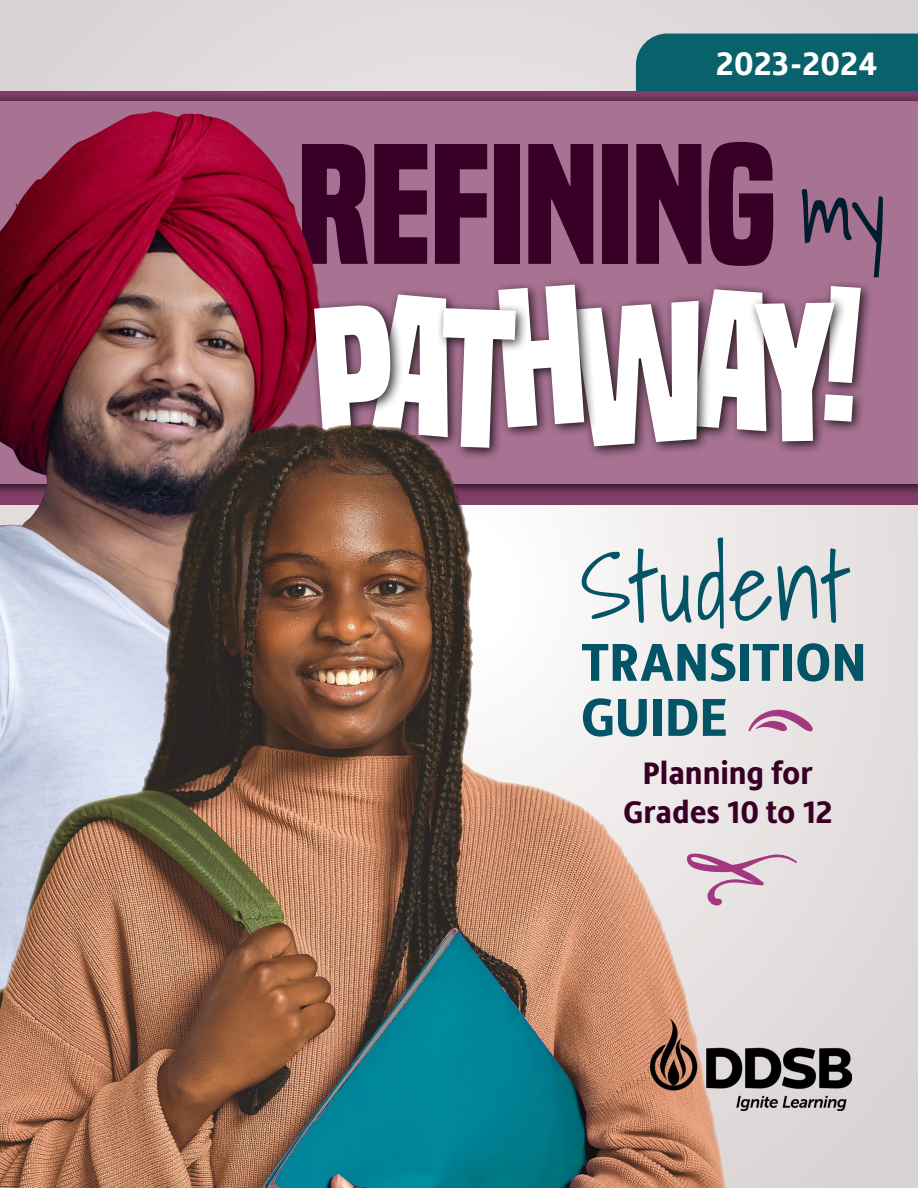
<style>
.page{position:relative;width:918px;height:1188px;background:#e2dddc}
.page>*{position:absolute;margin:0;border:0;box-sizing:border-box;transform-origin:0 0}
.Refining{font:700 158.4px "Built Titling Rg";letter-spacing:-.01em;color:#380026}
.Student{font:300 94.95px "Shadows Into";letter-spacing:.015em;color:#035466}
.My{font:300 90.3px "Shadows Into";color:#001c2e;scale:1.06 1}
.Transition{font:700 55.05px "Hedley New";letter-spacing:-.005em;color:#035466}
._2021-2022{font:700 33.6px "Hedley New";letter-spacing:.01em;color:#fff}
.Planning{font:700 32.1px/39px "Hedley New";color:#380026;text-align:center}
</style>
<div class="page">
<div style="left:636px;top:34px;width:282px;height:58px;background:#08616b"></div>
<div style="left:0;top:92px;width:918px;height:9px;background:#813e68"></div>
<div style="left:0;top:94px;width:918px;height:403px;background:#000;opacity:.8"></div>
<div style="left:0;top:101px;width:918px;height:382px;background:#a87293"></div>
<img style="left:0;top:111px;width:318px;height:312px">
<div style="left:817px;top:279px;width:56px;height:156px;background:#000;opacity:.8"></div>
<div style="left:748px;top:296px;width:99px;height:158px;background:#000;opacity:.8"></div>
<div style="left:307px;top:299px;width:96px;height:160px;background:#000;opacity:.8"></div>
<div style="left:492px;top:278px;width:105px;height:162px;background:#000;opacity:.8"></div>
<svg style="left:314px;top:285px;width:547px;height:163px;background:#d5c6cf"></svg>
<img style="left:0;top:423px;width:726px;height:765px">
<img style="left:651px;top:1018px;width:201px;height:92px">
<svg style="left:748px;top:709px;width:65px;height:23px"></svg>
<svg style="left:687px;top:853px;width:110px;height:55px"></svg>
<h1 class="_2021-2022" style="left:716px;top:45px;width:163px">2023-2024</h1>
<h1 class="Refining" style="left:297px;top:111px;width:481px">REFINING</h1>
<h1 class="My" style="left:799px;top:137px;width:83px">my</h1>
<h2 class="Student" style="left:581px;top:509px;width:271px">Student</h2>
<h2 class="Transition" style="left:581px;top:631px;width:288px">TRANSITION</h2>
<h2 class="Transition" style="left:581px;top:686px;width:149px">GUIDE</h2>
<h2 class="Planning" style="left:623px;top:753px;width:211px">Planning for<br>Grades 10 to 12</h2>
</div>
